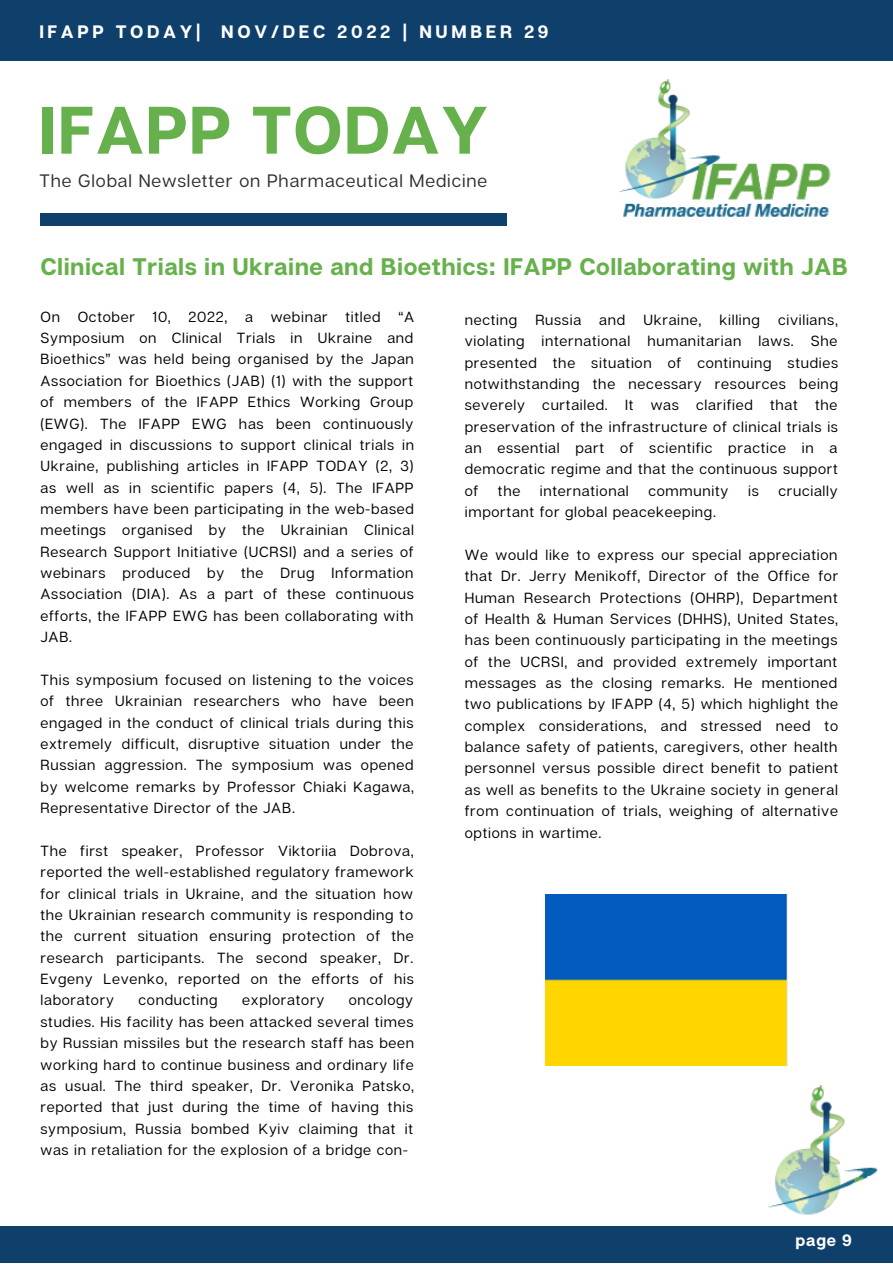
<style>
.page{position:relative;width:893px;height:1264px;background:#fff}
.page>*{position:absolute;margin:0;border:0;box-sizing:border-box;transform-origin:0 0}
.t1{font:700 66.9px "Articulat CF";letter-spacing:.02em;color:#66b14c}
.t2{font:700 24px "Articulat CF";letter-spacing:.02em;color:#66b14c}
.t3{font:18px "Articulat CF";letter-spacing:.05em;color:#2f2f2f}
.t4{font:700 18px "Articulat CF";letter-spacing:.2em;color:#fff}
.t5{font:700 16.5px "Articulat CF";color:#fff}
.t6{font:14.7px/21.3px "Articulat CF";letter-spacing:.05em;color:#000;text-align:justify}
</style>
<div class="page">
<div style="left:0;top:0;width:892px;height:61px;background:#0f406b"></div>
<div style="left:40px;top:213px;width:467px;height:12px;background:#0f406b"></div>
<div style="left:0;top:1226px;width:892px;height:36px;background:#0f406b"></div>
<img style="left:768px;top:1085px;width:110px;height:130px">
<img style="left:619px;top:80px;width:212px;height:137px">
<img style="left:545px;top:894px;width:242px;height:171px">
<p class="t4" style="left:39px;top:20px;width:511px">IFAPP TODAY| NOV/DEC 2022 | NUMBER 29</p>
<h1 class="t1" style="left:39px;top:88px;width:450px">IFAPP TODAY</h1>
<p class="t3" style="left:39px;top:169px;width:449px">The Global Newsletter on Pharmaceutical Medicine</p>
<h2 class="t2" style="left:40px;top:251px;width:808px">Clinical Trials in Ukraine and Bioethics: IFAPP Collaborating with JAB</h2>
<p class="t6" style="left:464px;top:308px;width:375px">necting Russia and Ukraine, killing civilians, violating international humanitarian laws. She presented the situation of continuing studies notwithstanding the necessary resources being severely curtailed. It was clarified that the preservation of the infrastructure of clinical trials is an essential part of scientific practice in a democratic regime and that the continuous support of</p>
<p class="t6" style="left:40px;top:305px;width:375px">On October 10, 2022, a webinar titled “A Symposium on Clinical Trials in Ukraine and Bioethics” was held being organised by the Japan Association for Bioethics (JAB) (1) with the support of members of the IFAPP Ethics Working Group (EWG). The IFAPP EWG has been continuously engaged in discussions to support clinical trials in Ukraine, publishing articles in IFAPP TODAY (2, 3) as well as in scientific papers (4, 5). The IFAPP members have been participating in the web-based meetings organised by the Ukrainian Clinical Research Support Initiative (UCRSI) and a series of webinars produced by the Drug Information Association (DIA). As a part of these continuous efforts, the IFAPP EWG has been collaborating with JAB.</p>
<p class="t6" style="left:40px;top:668px;width:375px">This symposium focused on listening to the voices of three Ukrainian researchers who have been engaged in the conduct of clinical trials during this extremely difficult, disruptive situation under the Russian aggression. The symposium was opened by welcome remarks by Professor Chiaki Kagawa, Representative Director of the JAB.</p>
<p class="t6" style="left:40px;top:839px;width:375px">The first speaker, Professor Viktoriia Dobrova, reported the well-established regulatory framework for clinical trials in Ukraine, and the situation how the Ukrainian research community is responding to the current situation ensuring protection of the research participants. The second speaker, Dr.<br>Evgeny Levenko, reported on the efforts of his laboratory</p>
<p class="t6" style="left:498px;top:479px;width:24px">the</p>
<p class="t6" style="left:540px;top:479px;width:90px">international</p>
<p class="t6" style="left:648px;top:479px;width:81px">community</p>
<p class="t6" style="left:748px;top:479px;width:12px">is</p>
<p class="t6" style="left:778px;top:479px;width:61px">crucially</p>
<p class="t6" style="left:464px;top:501px;width:253px">important for global peacekeeping.</p>
<p class="t6" style="left:464px;top:543px;width:375px">We would like to express our special appreciation that Dr. Jerry Menikoff, Director of the Office for Human Research Protections (OHRP), Department of Health &amp; Human Services (DHHS), United States, has been continuously participating in the meetings of the UCRSI, and provided extremely important messages as the closing remarks. He mentioned two publications by IFAPP (4, 5) which highlight the complex considerations, and stressed need to balance safety of patients, caregivers, other health personnel versus possible direct benefit to patient as well as benefits to the Ukraine society in general from continuation of trials, weighing of alternative options in wartime.</p>
<p class="t6" style="left:138px;top:989px;width:81px">conducting</p>
<p class="t6" style="left:242px;top:989px;width:83px">exploratory</p>
<p class="t6" style="left:40px;top:989px;width:375px;text-indent:308px">oncology studies. His facility has been attacked several times by Russian missiles but the research staff has been working hard to continue business and ordinary life as usual. The third speaker, Dr. Veronika Patsko, reported that just during the time of having this symposium, Russia bombed Kyiv claiming that it was in retaliation for the explosion of a bridge con-</p>
<p class="t5" style="left:795px;top:1229px;width:58px">page 9</p>
</div>
